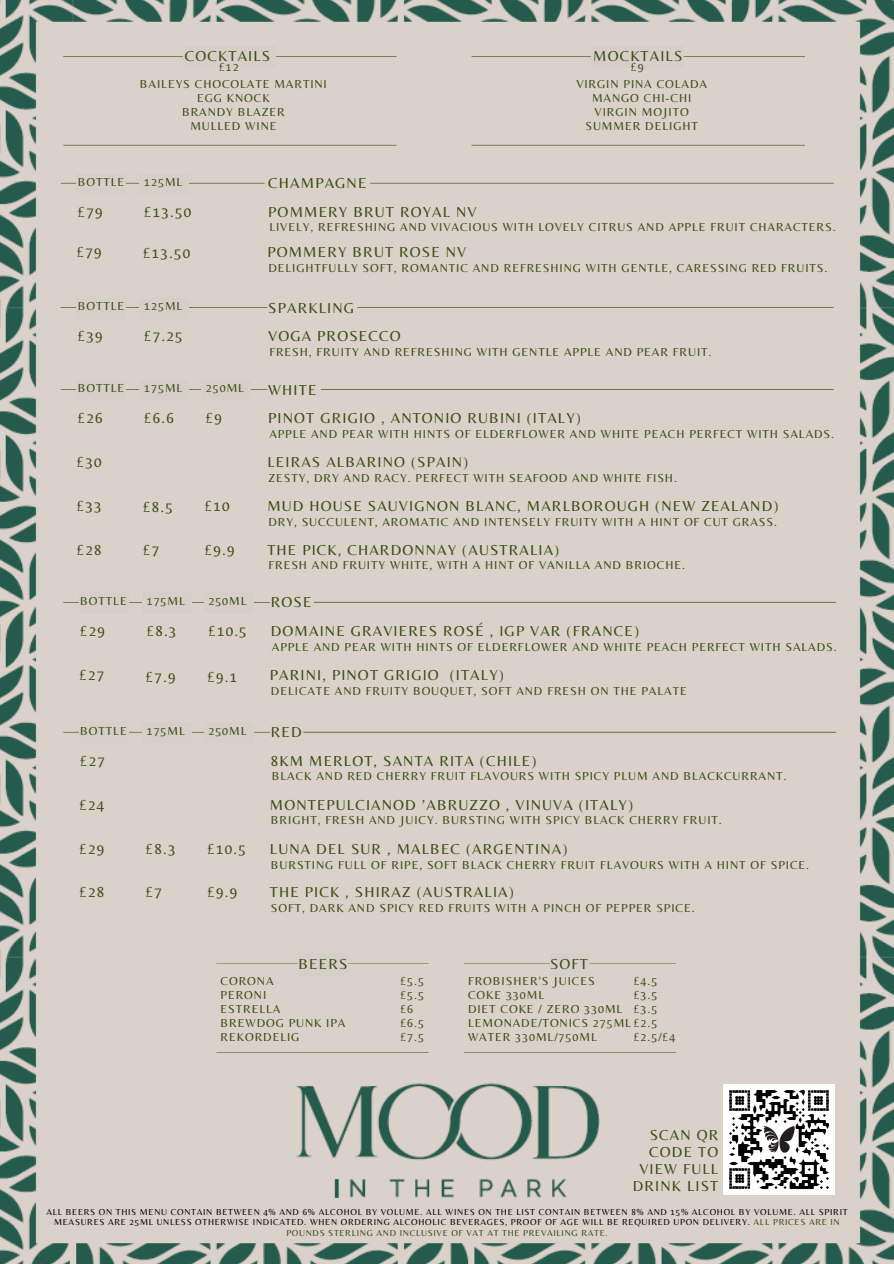
<style>
.page{position:relative;width:894px;height:1264px;background:#fff}
.page>*{position:absolute;margin:0;border:0;box-sizing:border-box;transform-origin:0 0}
.t1{font:15px/28.7px "Belleza";letter-spacing:.075em;color:#3a4b11}
.t2{font:12px/14px "Belleza";letter-spacing:.075em;color:#3a4b11}
.t3{font:9px/10.5px "Belleza";letter-spacing:.075em;color:#000;text-align:center}
.s1{color:#3a4b11}
</style>
<div class="page">
<img style="left:0;top:0;width:893px;height:1263px">
<svg style="left:36px;top:1257px;width:14px;height:7px"></svg>
<svg style="left:61px;top:183px;width:203px;height:1px"></svg>
<svg style="left:370px;top:183px;width:463px;height:1px"></svg>
<svg style="left:63px;top:56px;width:333px;height:1px"></svg>
<svg style="left:63px;top:145px;width:333px;height:1px"></svg>
<div style="left:182px;top:45px;width:93px;height:22px;background:#d6cfc9"></div>
<div style="left:77px;top:174px;width:49px;height:20px;background:#d6cfc9"></div>
<div style="left:140px;top:174px;width:49px;height:20px;background:#d6cfc9"></div>
<svg style="left:61px;top:307px;width:206px;height:1px"></svg>
<svg style="left:357px;top:307px;width:476px;height:1px"></svg>
<div style="left:77px;top:298px;width:49px;height:20px;background:#d6cfc9"></div>
<div style="left:140px;top:298px;width:49px;height:20px;background:#d6cfc9"></div>
<svg style="left:61px;top:389px;width:206px;height:1px"></svg>
<svg style="left:321px;top:389px;width:512px;height:1px"></svg>
<div style="left:77px;top:380px;width:49px;height:20px;background:#d6cfc9"></div>
<div style="left:140px;top:380px;width:49px;height:20px;background:#d6cfc9"></div>
<div style="left:202px;top:380px;width:49px;height:20px;background:#d6cfc9"></div>
<svg style="left:63px;top:602px;width:207px;height:1px"></svg>
<svg style="left:313px;top:602px;width:522px;height:1px"></svg>
<div style="left:79px;top:593px;width:49px;height:20px;background:#d6cfc9"></div>
<div style="left:142px;top:593px;width:49px;height:20px;background:#d6cfc9"></div>
<div style="left:204px;top:593px;width:49px;height:20px;background:#d6cfc9"></div>
<svg style="left:63px;top:732px;width:207px;height:1px"></svg>
<svg style="left:303px;top:731px;width:532px;height:1px"></svg>
<div style="left:79px;top:722px;width:49px;height:20px;background:#d6cfc9"></div>
<div style="left:142px;top:722px;width:49px;height:20px;background:#d6cfc9"></div>
<div style="left:204px;top:722px;width:49px;height:20px;background:#d6cfc9"></div>
<svg style="left:471px;top:56px;width:333px;height:1px"></svg>
<svg style="left:471px;top:145px;width:333px;height:1px"></svg>
<div style="left:590px;top:45px;width:93px;height:22px;background:#d6cfc9"></div>
<svg style="left:216px;top:963px;width:212px;height:1px"></svg>
<svg style="left:216px;top:1052px;width:212px;height:1px"></svg>
<div style="left:298px;top:953px;width:50px;height:22px;background:#d6cfc9"></div>
<svg style="left:464px;top:963px;width:211px;height:1px"></svg>
<svg style="left:464px;top:1052px;width:212px;height:1px"></svg>
<div style="left:550px;top:953px;width:39px;height:22px;background:#d6cfc9"></div>
<img style="left:723px;top:1084px;width:110px;height:110px">
<p class="t1" style="left:185px;top:42px;width:87px">COCKTAILS</p>
<p class="t2" style="left:140px;top:77px;width:188px;text-align:center">BAILEYS CHOCOLATE MARTINI<br>EGG KNOCK<br>BRANDY BLAZER<br>MULLED WINE</p>
<p class="t2" style="left:219px;top:60px;width:21px">£12</p>
<p class="t2" style="left:78px;top:175px;width:48px">BOTTLE</p>
<p class="t2" style="left:144px;top:175px;width:40px">125ML</p>
<p class="t1" style="left:268px;top:169px;width:100px">CHAMPAGNE</p>
<p class="t1" style="left:593px;top:42px;width:91px">MOCKTAILS</p>
<p class="t2" style="left:576px;top:77px;width:132px;text-align:center">VIRGIN PINA COLADA<br>MANGO CHI-CHI<br>VIRGIN MOJITO<br>SUMMER DELIGHT</p>
<p class="t2" style="left:630px;top:60px;width:14px">£9</p>
<p class="t1" style="left:78px;top:197px;width:26px">£79</p>
<p class="t1" style="left:144px;top:197px;width:48px">£13.50</p>
<p class="t1" style="left:77px;top:238px;width:26px">£79</p>
<p class="t1" style="left:143px;top:238px;width:48px">£13.50</p>
<p class="t1" style="left:268px;top:197px;width:210px">POMMERY BRUT ROYAL NV</p>
<p class="t2" style="left:269px;top:220px;width:568px">LIVELY, REFRESHING AND VIVACIOUS WITH LOVELY CITRUS AND APPLE FRUIT CHARACTERS.</p>
<p class="t1" style="left:267px;top:238px;width:200px">POMMERY BRUT ROSE NV</p>
<p class="t2" style="left:268px;top:261px;width:560px">DELIGHTFULLY SOFT, ROMANTIC AND REFRESHING WITH GENTLE, CARESSING RED FRUITS.</p>
<p class="t2" style="left:78px;top:299px;width:48px">BOTTLE</p>
<p class="t2" style="left:144px;top:299px;width:40px">125ML</p>
<p class="t1" style="left:268px;top:293px;width:134px">SPARKLING<br>VOGA PROSECCO</p>
<p class="t2" style="left:269px;top:344px;width:443px">FRESH, FRUITY AND REFRESHING WITH GENTLE APPLE AND PEAR FRUIT.</p>
<p class="t1" style="left:78px;top:321px;width:26px">£39</p>
<p class="t1" style="left:144px;top:322px;width:40px">£7.25</p>
<p class="t2" style="left:78px;top:381px;width:48px">BOTTLE</p>
<p class="t2" style="left:144px;top:381px;width:40px">175ML</p>
<p class="t1" style="left:268px;top:375px;width:314px">WHITE<br>PINOT GRIGIO , ANTONIO RUBINI (ITALY)</p>
<p class="t2" style="left:269px;top:426px;width:566px">APPLE AND PEAR WITH HINTS OF ELDERFLOWER AND WHITE PEACH PERFECT WITH SALADS.</p>
<p class="t2" style="left:206px;top:381px;width:40px">250ML</p>
<p class="t1" style="left:206px;top:403px;width:18px">£9</p>
<p class="t1" style="left:78px;top:403px;width:26px">£26</p>
<p class="t1" style="left:144px;top:404px;width:31px">£6.6</p>
<p class="t1" style="left:77px;top:447px;width:26px">£30</p>
<p class="t1" style="left:267px;top:447px;width:202px">LEIRAS ALBARINO (SPAIN)</p>
<p class="t2" style="left:268px;top:470px;width:410px">ZESTY, DRY AND RACY. PERFECT WITH SEAFOOD AND WHITE FISH.</p>
<p class="t1" style="left:77px;top:492px;width:26px">£33</p>
<p class="t1" style="left:143px;top:492px;width:31px">£8.5</p>
<p class="t1" style="left:205px;top:492px;width:26px">£10</p>
<p class="t1" style="left:267px;top:492px;width:512px">MUD HOUSE SAUVIGNON BLANC, MARLBOROUGH (NEW ZEALAND)</p>
<p class="t2" style="left:268px;top:515px;width:510px">DRY, SUCCULENT, AROMATIC AND INTENSELY FRUITY WITH A HINT OF CUT GRASS.</p>
<p class="t1" style="left:77px;top:535px;width:26px">£28</p>
<p class="t1" style="left:143px;top:535px;width:18px">£7</p>
<p class="t1" style="left:205px;top:535px;width:31px">£9.9</p>
<p class="t1" style="left:267px;top:535px;width:293px">THE PICK, CHARDONNAY (AUSTRALIA)</p>
<p class="t2" style="left:268px;top:558px;width:418px">FRESH AND FRUITY WHITE, WITH A HINT OF VANILLA AND BRIOCHE.</p>
<p class="t2" style="left:80px;top:594px;width:48px">BOTTLE</p>
<p class="t2" style="left:147px;top:594px;width:40px">175ML</p>
<p class="t1" style="left:271px;top:588px;width:369px">ROSE<br>DOMAINE GRAVIERES ROSÉ , IGP VAR (FRANCE)</p>
<p class="t2" style="left:272px;top:639px;width:566px">APPLE AND PEAR WITH HINTS OF ELDERFLOWER AND WHITE PEACH PERFECT WITH SALADS.</p>
<p class="t2" style="left:208px;top:594px;width:40px">250ML</p>
<p class="t1" style="left:208px;top:616px;width:40px">£10.5</p>
<p class="t1" style="left:80px;top:616px;width:26px">£29</p>
<p class="t1" style="left:147px;top:616px;width:31px">£8.3</p>
<p class="t1" style="left:79px;top:660px;width:26px">£27</p>
<p class="t1" style="left:146px;top:662px;width:31px">£7.9</p>
<p class="t1" style="left:207px;top:662px;width:31px">£9.1</p>
<p class="t1" style="left:270px;top:660px;width:235px">PARINI, PINOT GRIGIO (ITALY)</p>
<p class="t2" style="left:271px;top:683px;width:417px">DELICATE AND FRUITY BOUQUET, SOFT AND FRESH ON THE PALATE</p>
<p class="t2" style="left:80px;top:724px;width:48px">BOTTLE</p>
<p class="t2" style="left:147px;top:724px;width:40px">175ML</p>
<p class="t1" style="left:271px;top:717px;width:267px">RED<br>8KM MERLOT, SANTA RITA (CHILE)</p>
<p class="t2" style="left:272px;top:769px;width:516px">BLACK AND RED CHERRY FRUIT FLAVOURS WITH SPICY PLUM AND BLACKCURRANT.</p>
<p class="t2" style="left:208px;top:724px;width:40px">250ML</p>
<p class="t1" style="left:80px;top:746px;width:26px">£27</p>
<p class="t1" style="left:79px;top:790px;width:26px">£24</p>
<p class="t1" style="left:270px;top:790px;width:364px">MONTEPULCIANOD ’ABRUZZO , VINUVA (ITALY)</p>
<p class="t2" style="left:271px;top:813px;width:452px">BRIGHT, FRESH AND JUICY. BURSTING WITH SPICY BLACK CHERRY FRUIT.</p>
<p class="t1" style="left:79px;top:834px;width:26px">£29</p>
<p class="t1" style="left:146px;top:834px;width:31px">£8.3</p>
<p class="t1" style="left:207px;top:834px;width:40px">£10.5</p>
<p class="t1" style="left:270px;top:834px;width:299px">LUNA DEL SUR , MALBEC (ARGENTINA)</p>
<p class="t2" style="left:271px;top:857px;width:539px">BURSTING FULL OF RIPE, SOFT BLACK CHERRY FRUIT FLAVOURS WITH A HINT OF SPICE.</p>
<p class="t1" style="left:79px;top:877px;width:26px">£28</p>
<p class="t1" style="left:146px;top:877px;width:18px">£7</p>
<p class="t1" style="left:207px;top:877px;width:31px">£9.9</p>
<p class="t1" style="left:270px;top:877px;width:245px">THE PICK , SHIRAZ (AUSTRALIA)</p>
<p class="t2" style="left:271px;top:900px;width:425px">SOFT, DARK AND SPICY RED FRUITS WITH A PINCH OF PEPPER SPICE.</p>
<p class="t1" style="left:298px;top:949px;width:51px">BEERS</p>
<p class="t2" style="left:220px;top:973px;width:126px">CORONA<br>PERONI<br>ESTRELLA<br>BREWDOG PUNK IPA<br>REKORDELIG</p>
<p class="t2" style="left:400px;top:973px;width:25px">£5.5 £5.5 £6 £6.5 £7.5</p>
<p class="t1" style="left:550px;top:949px;width:39px">SOFT</p>
<p class="t2" style="left:468px;top:973px;width:191px">FROBISHER'S JUICES<br>COKE 330ML<br>DIET COKE / ZERO 330ML<br>LEMONADE/TONICS 275ML£2.5<br>WATER 330ML/750ML</p>
<p class="t2" style="left:633px;top:973px;width:25px;text-align:justify">£4.5 £3.5 £3.5</p>
<p class="t2" style="left:633px;top:1029px;width:43px">£2.5/£4</p>
<p class="t1" style="left:632px;top:1126px;width:87px;line-height:17px;text-align:right">SCAN QR<br>CODE TO<br>VIEW FULL<br>DRINK LIST</p>
<p class="t3" style="left:46px;top:1206px;width:802px">ALL BEERS ON THIS MENU CONTAIN BETWEEN 4% AND 6% ALCOHOL BY VOLUME. ALL WINES ON THE LIST CONTAIN BETWEEN 8% AND 15% ALCOHOL BY VOLUME. ALL SPIRIT<br>MEASURES ARE 25ML UNLESS OTHERWISE INDICATED. WHEN ORDERING ALCOHOLIC BEVERAGES, PROOF OF AGE WILL BE REQUIRED UPON DELIVERY. <span class="s1">ALL PRICES ARE IN<br>POUNDS STERLING AND INCLUSIVE OF VAT AT THE PREVAILING RATE.</span></p>
</div>
